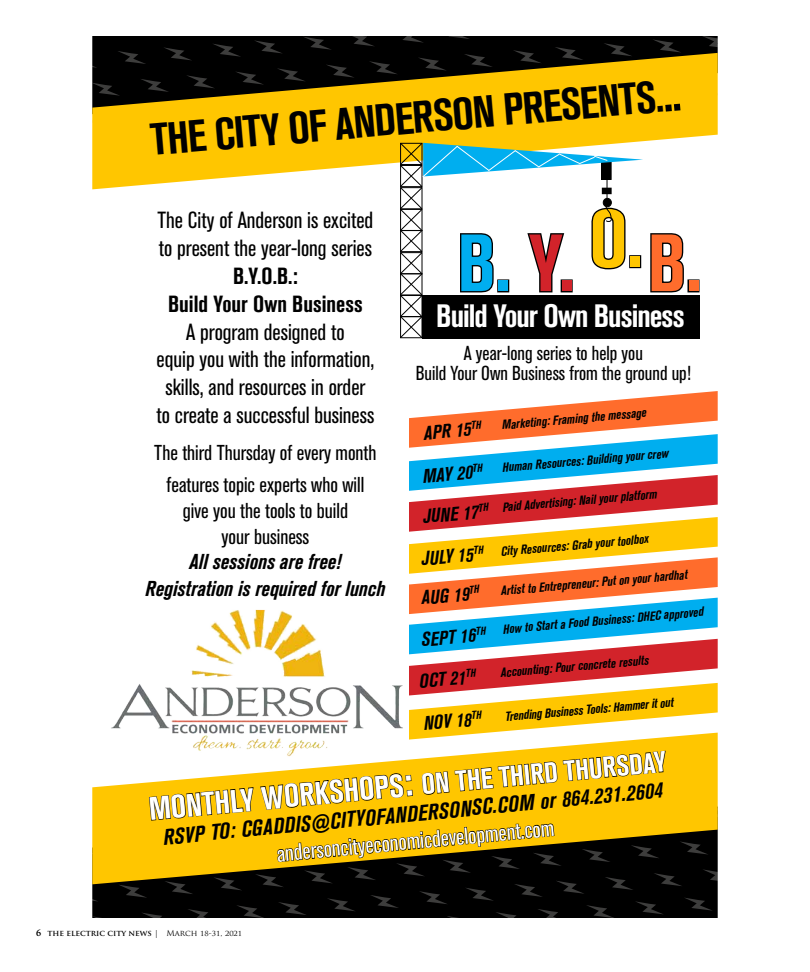
<style>
.page{position:relative;width:810px;height:972px;background:#fff}
.page>*{position:absolute;margin:0;border:0;box-sizing:border-box;transform-origin:0 0}
.t1{font:700 condensed 80.2px "Akzidenz Grotesk BQ";color:#00aeef}
.t2{font:700 condensed 80.2px "Akzidenz Grotesk BQ";color:#ffc600}
.t3{font:700 condensed 44.5px "Akzidenz Grotesk BQ";color:#000}
.t4{font:700 condensed 32.1px "Akzidenz Grotesk BQ";letter-spacing:-.03em;color:#fff}
.t5{font:700 condensed 28.5px "Akzidenz Grotesk BQ";color:#fff}
.t6{font:condensed 23.2px/27.8px "Akzidenz Grotesk BQ";color:#000}
.t7{font:condensed 23.2px "Akzidenz Grotesk BQ";color:#fff}
.t8{font:700 condensed 23.2px/27.8px "Akzidenz Grotesk BQ";color:#000;text-align:center}
.t9{font:italic 700 condensed 22.3px "Akzidenz Grotesk BQ";color:#000}
.t10{font:condensed 21.4px/32.1px "Akzidenz Grotesk BQ";color:#000;text-align:center}
.t11{font:italic 700 condensed 21.4px/26.7px "Akzidenz Grotesk BQ";color:#000;text-align:center}
.t12{font:condensed 20px/20px "Akzidenz Grotesk BQ";color:#000;text-align:center}
.t13{font:italic 700 condensed 19.4px "Akzidenz Grotesk BQ";color:#000}
.t14{font:italic 700 condensed 13px "Akzidenz Grotesk BQ";color:#000}
.t15{font:700 8px "Trajan Pro";color:#000}
.s1{font-size:51.7px}
.s2{color:#d2232a}
.s3{color:#ff6c2c}
.s4{font-size:19.4px}
.s5{font-size:11.3px}
.s6{font-size:32.1px}
.s7{font-size:39.2px}
.s8{font-family:"Adobe Jenson Pro";font-weight:600;font-size:10px}
.s9{font-weight:400}
</style>
<div class="page">
<div style="left:92px;top:36px;width:626px;height:17px;background:#000"></div>
<svg style="left:117px;top:51px;width:29px;height:2px"></svg>
<svg style="left:163px;top:47px;width:29px;height:6px"></svg>
<svg style="left:212px;top:44px;width:29px;height:9px"></svg>
<svg style="left:254px;top:40px;width:29px;height:13px"></svg>
<svg style="left:303px;top:37px;width:29px;height:13px"></svg>
<svg style="left:346px;top:36px;width:29px;height:10px"></svg>
<svg style="left:395px;top:36px;width:29px;height:7px"></svg>
<svg style="left:441px;top:36px;width:29px;height:3px"></svg>
<svg style="left:513px;top:50px;width:29px;height:3px"></svg>
<svg style="left:555px;top:47px;width:29px;height:6px"></svg>
<svg style="left:603px;top:43px;width:29px;height:10px"></svg>
<svg style="left:652px;top:39px;width:29px;height:14px"></svg>
<svg style="left:701px;top:36px;width:17px;height:13px"></svg>
<svg style="left:92px;top:53px;width:626px;height:136px;background:#c49f1c"></svg>
<svg style="left:520px;top:744px;width:198px;height:6px"></svg>
<svg style="left:92px;top:750px;width:626px;height:168px;background:#94770f"></svg>
<svg style="left:409px;top:391px;width:309px;height:353px"></svg>
<div style="left:342px;top:409px;width:67px;height:344px;background:#fff"></div>
<img style="left:111px;top:609px;width:292px;height:149px">
<div style="left:423px;top:295px;width:277px;height:43px;background:#000"></div>
<svg style="left:650px;top:233px;width:34px;height:60px"></svg>
<div style="left:687px;top:279px;width:13px;height:13px;border:3px solid #000"></div>
<svg style="left:399px;top:142px;width:244px;height:197px"></svg>
<h2 class="t3" style="left:149px;top:115px;width:534px;rotate:-5deg">THE CITY OF ANDERSON PRESENTS.<span class="s1">..</span></h2>
<h3 class="t6" style="left:158px;top:207px;width:217px">The City of Anderson is excited to present the year-long series</h3>
<h3 class="t8" style="left:168px;top:262px;width:196px">B.Y.O.B.:<br>Build Your Own Business</h3>
<h3 class="t6" style="left:157px;top:318px;width:219px;text-align:center">A program designed to<br>equip you with the information, skills, and resources in order to create a successful business</h3>
<h3 class="t10" style="left:154px;top:437px;width:224px">The third Thursday of every month features topic experts who will</h3>
<h3 class="t10" style="left:183px;top:498px;width:167px;line-height:25.7px">give you the tools to build your business</h3>
<h3 class="t11" style="left:146px;top:549px;width:241px">All sessions are free!<br>Registration is required for lunch</h3>
<h1 class="t2" style="left:589px;top:193px;width:55px">O.</h1>
<h3 class="t4" style="left:436px;top:298px;width:250px">Build Your Own Business</h3>
<h3 class="t12" style="left:416px;top:344px;width:277px">A year-long series to help you<br>Build Your Own Business from the ground up!</h3>
<h1 class="t1" style="left:457px;top:217px;width:245px">B. <span class="s2">Y.</span> <span class="s3">B.</span></h1>
<p class="t14" style="left:423px;top:424px;width:225px;rotate:-5deg"><span class="s4">APR 15</span><sup>TH</sup> Marketing: Framing the message</p>
<p class="t14" style="left:422px;top:467px;width:249px;rotate:-5deg"><span class="s4">MAY 20</span><sup>TH</sup> Human Resources: Building your crew</p>
<p class="t14" style="left:422px;top:507px;width:237px;rotate:-5deg"><span class="s4">JUNE 17</span><span class="s5">TH</span> Paid Advertising: Nail your platform</p>
<p class="t14" style="left:421px;top:551px;width:230px;rotate:-5deg"><span class="s4">JULY 15</span><sup>TH</sup> City Resources: Grab your toolbox</p>
<h3 class="t13" style="left:421px;top:587px;width:60px;rotate:-5deg">AUG 19<sup>TH</sup></h3>
<p class="t14" style="left:501px;top:583px;width:189px;rotate:-5deg">Artist to Entrepreneur: Put on your hardhat</p>
<h3 class="t13" style="left:421px;top:629px;width:66px;rotate:-5deg">SEPT 16<sup>TH</sup></h3>
<h3 class="t13" style="left:418px;top:670px;width:58px;rotate:-5deg">OCT 21<sup>TH</sup></h3>
<h3 class="t13" style="left:423px;top:712px;width:60px;rotate:-5deg">NOV 18<sup>TH</sup></h3>
<p class="t14" style="left:503px;top:622px;width:203px;rotate:-5deg">How to Start a Food Business: DHEC approved</p>
<p class="t14" style="left:500px;top:665px;width:150px;rotate:-5deg">Accounting: Pour concrete results</p>
<p class="t14" style="left:505px;top:709px;width:171px;rotate:-5deg">Trending Business Tools: Hammer it out</p>
<h3 class="t5" style="left:148px;top:791px;width:521px;rotate:-5deg"><span class="s6">MONTHLY WORKSHOPS</span><span class="s7">:</span> ON THE THIRD THURSDAY</h3>
<h3 class="t9" style="left:162px;top:822px;width:503px;rotate:-5deg">RSVP TO: CGADDIS@CITYOFANDERSONSC.COM or 864.231.2604</h3>
<h3 class="t7" style="left:276px;top:840px;width:280px;rotate:-5deg">andersoncityeconomicdevelopment.com</h3>
<p class="t15" style="left:36px;top:928px;width:208px"><span class="s8">6</span> THE ELECTRIC CITY NEWS <span class="s9">| March 18-31, 2021</span></p>
</div>
